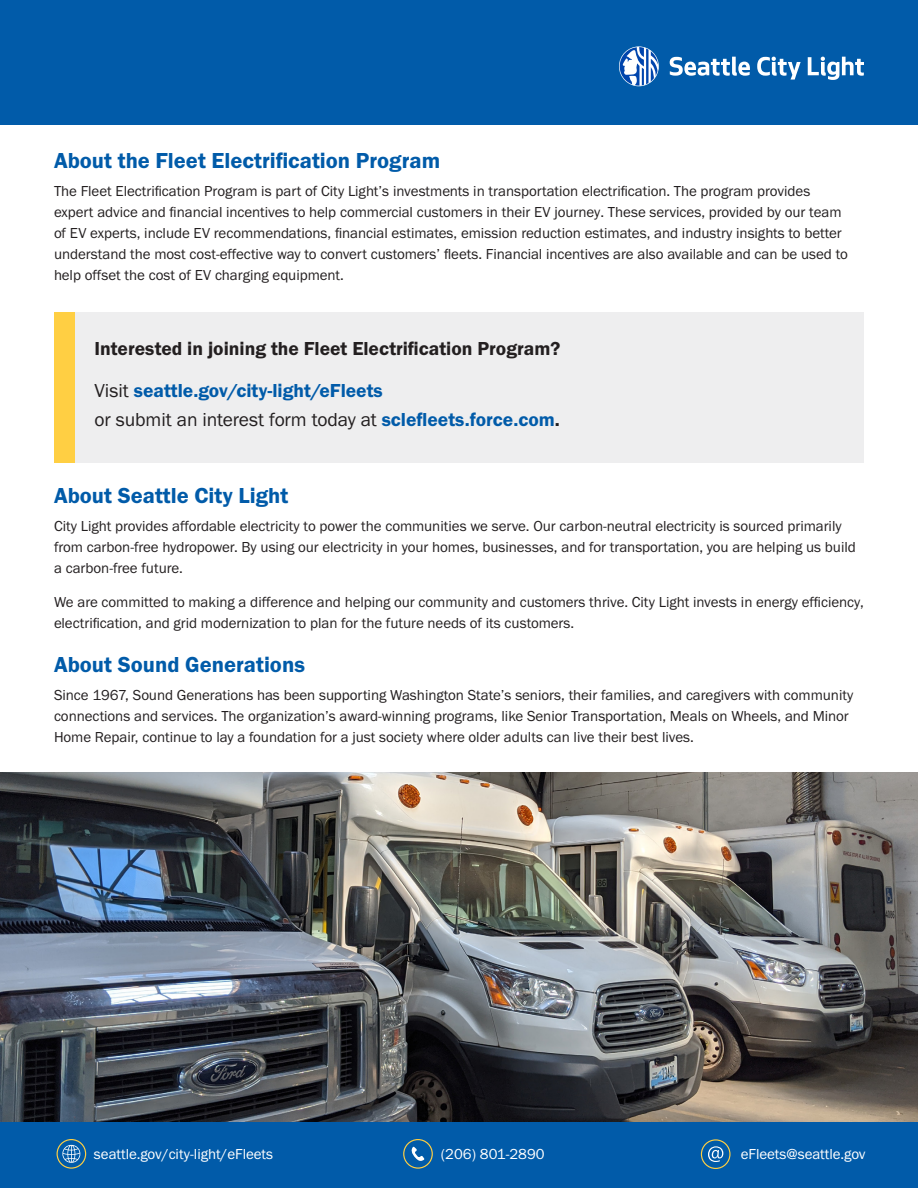
<style>
.page{position:relative;width:918px;height:1188px;background:#fff}
.page>*{position:absolute;margin:0;border:0;box-sizing:border-box;transform-origin:0 0}
.t1{font:600 22.5px "Franklin Gothic FS";color:#015ba9}
.t2{font:600 19.5px/42px "Franklin Gothic FS";color:#231f20}
.t3{font:19.5px "Franklin Gothic FS";letter-spacing:-.005em;color:#231f20}
.t4{font:15px/21px "Franklin Gothic FS";color:#231f20}
.t5{font:15px "Franklin Gothic FS";color:#fff}
.s1{font-weight:400}
.s2{color:#015ba9}
.s3{font-weight:600;color:#015ba9}
.s4{font-weight:600}
</style>
<div class="page">
<div style="left:54px;top:312px;width:810px;height:150px;background:#eeeeef"></div>
<div style="left:54px;top:312px;width:21px;height:150px;background:#ffcf43"></div>
<div style="left:0;top:0;width:918px;height:124px;background:#015ba9"></div>
<svg style="left:670px;top:57px;width:80px;height:19px"></svg>
<svg style="left:757px;top:57px;width:44px;height:23px"></svg>
<svg style="left:808px;top:57px;width:56px;height:23px"></svg>
<svg style="left:619px;top:46px;width:40px;height:40px"></svg>
<img style="left:0;top:772px;width:918px;height:350px">
<div style="left:0;top:1122px;width:918px;height:66px;background:#015ba9"></div>
<div style="left:403px;top:1139px;width:30px;height:30px;border:1px solid #ffcf43;border-radius:50%"></div>
<svg style="left:411px;top:1146px;width:14px;height:15px"></svg>
<div style="left:57px;top:1139px;width:29px;height:30px;border:1px solid #ffcf43;border-radius:50%"></div>
<svg style="left:62px;top:1145px;width:18px;height:18px"></svg>
<div style="left:701px;top:1139px;width:30px;height:30px;border:1px solid #ffcf43;border-radius:50%"></div>
<svg style="left:708px;top:1146px;width:15px;height:16px"></svg>
<h1 class="t1" style="left:54px;top:148px;width:388px">About the Fleet Electrification Program</h1>
<p class="t4" style="left:54px;top:180px;width:795px">The Fleet Electrification Program is part of City Light’s investments in transportation electrification. The program provides expert advice and financial incentives to help commercial customers in their EV journey. These services, provided by our team of EV experts, include EV recommendations, financial estimates, emission reduction estimates, and industry insights to better understand the most cost-effective way to convert customers’ fleets. Financial incentives are also available and can be used to help offset the cost of EV charging equipment.</p>
<h2 class="t2" style="left:94px;top:328px;width:468px">Interested in joining the Fleet Electrification Program?<br><span class="s1">Visit</span> <span class="s2">seattle.gov/city-light/eFleets</span></h2>
<h2 class="t3" style="left:94px;top:409px;width:467px">or submit an interest form today at <span class="s3">sclefleets.force.com</span><span class="s4">.</span></h2>
<h1 class="t1" style="left:54px;top:483px;width:236px">About Seattle City Light</h1>
<p class="t4" style="left:54px;top:516px;width:803px">City Light provides affordable electricity to power the communities we serve. Our carbon-neutral electricity is sourced primarily from carbon-free hydropower. By using our electricity in your homes, businesses, and for transportation, you are helping us build a carbon-free future.</p>
<p class="t4" style="left:54px;top:592px;width:812px">We are committed to making a difference and helping our community and customers thrive. City Light invests in energy efficiency, electrification, and grid modernization to plan for the future needs of its customers.</p>
<h1 class="t1" style="left:54px;top:652px;width:253px">About Sound Generations</h1>
<p class="t4" style="left:54px;top:685px;width:801px">Since 1967, Sound Generations has been supporting Washington State’s seniors, their families, and caregivers with community connections and services. The organization’s award-winning programs, like Senior Transportation, Meals on Wheels, and Minor<br>Home Repair, continue to lay a foundation for a just society where older adults can live their best lives.</p>
<p class="t5" style="left:94px;top:1146px;width:181px">seattle.gov/city-light/eFleets</p>
<p class="t5" style="left:441px;top:1146px;width:105px">(206) 801-2890</p>
<p class="t5" style="left:741px;top:1146px;width:126px">eFleets@seattle.gov</p>
</div>
